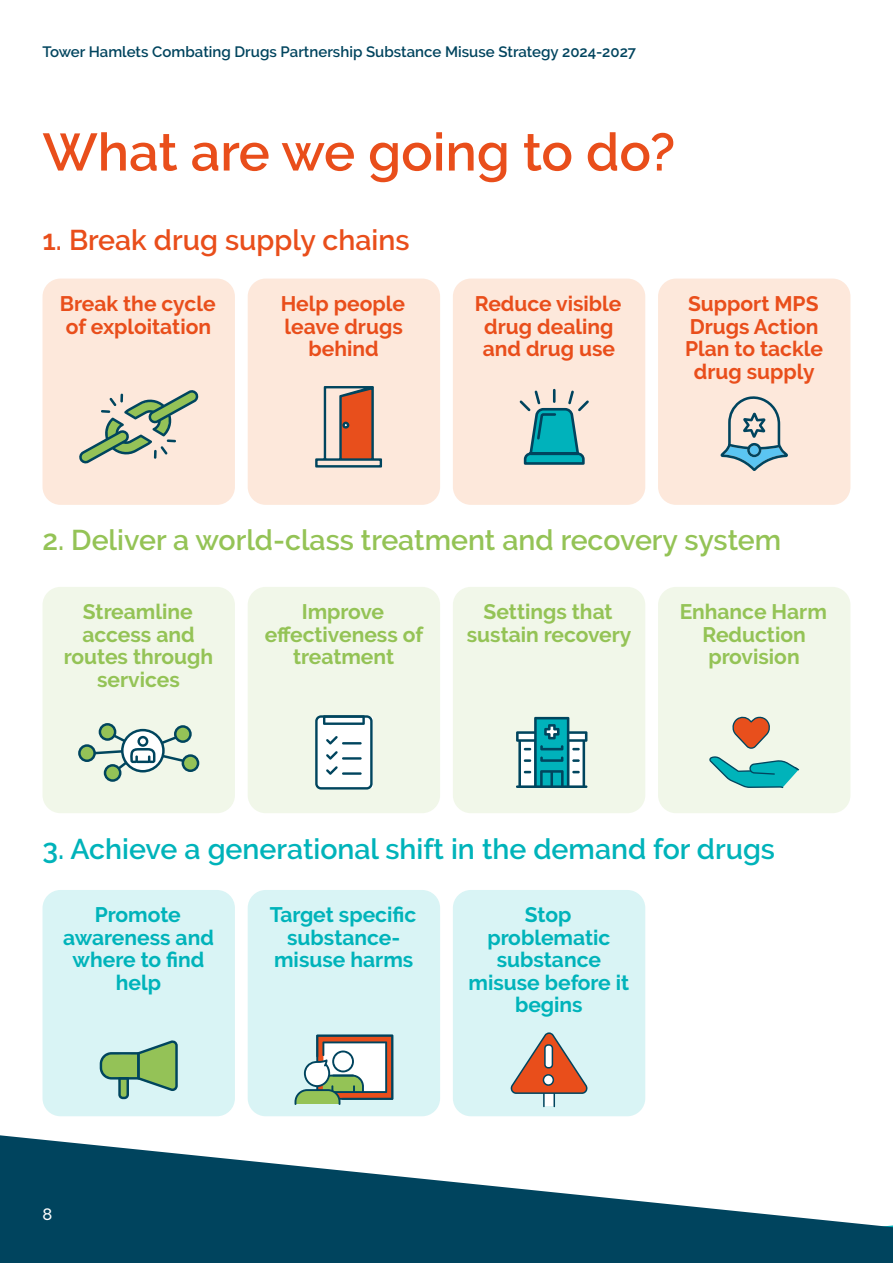
<style>
.page{position:relative;width:893px;height:1263px;background:#fff}
.page>*{position:absolute;margin:0;border:0;box-sizing:border-box;transform-origin:0 0}
.t1{font:600 52.5px "Raleway";color:#e94e1b}
.t2{font:600 28.5px "Raleway";color:#94c356}
.t3{font:600 28.5px "Raleway";color:#00b3ba}
.t4{font:600 28.5px "Raleway";color:#e94e1b}
.t5{font:700 21px/22.5px "Raleway";color:#e94e1b;text-align:center}
.t6{font:700 21px/22.5px "Raleway";color:#94c356;text-align:center}
.t7{font:700 21px/22.5px "Raleway";color:#00b3ba;text-align:center}
.t8{font:500 16.5px "Raleway";color:#fff}
.t9{font:600 15px "Raleway";color:#00445e}
</style>
<div class="page">
<svg style="left:0;top:1116px;width:893px;height:147px;fill:#00445e"></svg>
<div style="left:43px;top:279px;width:192px;height:226px;background:#fde8db;border-radius:18px"></div>
<div style="left:43px;top:587px;width:192px;height:226px;background:#f1f7e9;border-radius:18px"></div>
<div style="left:43px;top:890px;width:192px;height:226px;background:#d9f4f5;border-radius:18px"></div>
<div style="left:248px;top:279px;width:192px;height:226px;background:#fde8db;border-radius:18px"></div>
<div style="left:248px;top:587px;width:192px;height:226px;background:#f1f7e9;border-radius:18px"></div>
<div style="left:248px;top:890px;width:192px;height:226px;background:#d9f4f5;border-radius:18px"></div>
<div style="left:453px;top:279px;width:192px;height:226px;background:#fde8db;border-radius:18px"></div>
<div style="left:453px;top:587px;width:192px;height:226px;background:#f1f7e9;border-radius:18px"></div>
<div style="left:453px;top:890px;width:192px;height:226px;background:#d9f4f5;border-radius:18px"></div>
<div style="left:658px;top:279px;width:192px;height:226px;background:#fde8db;border-radius:18px"></div>
<div style="left:658px;top:587px;width:192px;height:226px;background:#f1f7e9;border-radius:18px"></div>
<svg style="left:100px;top:1040px;width:78px;height:59px"></svg>
<svg style="left:294px;top:1035px;width:99px;height:70px"></svg>
<svg style="left:510px;top:1032px;width:78px;height:75px"></svg>
<svg style="left:516px;top:717px;width:71px;height:71px;background:#60acb5"></svg>
<svg style="left:78px;top:723px;width:121px;height:59px"></svg>
<svg style="left:709px;top:756px;width:91px;height:33px"></svg>
<svg style="left:732px;top:716px;width:38px;height:33px"></svg>
<svg style="left:315px;top:715px;width:58px;height:74px;background:#ccd9de"></svg>
<hr style="left:342px;top:742px;width:20px;height:2px;background:#00455e">
<hr style="left:342px;top:757px;width:20px;height:3px;background:#00455e">
<hr style="left:342px;top:772px;width:20px;height:3px;background:#00455e">
<svg style="left:519px;top:388px;width:70px;height:77px"></svg>
<svg style="left:79px;top:390px;width:120px;height:74px"></svg>
<svg style="left:315px;top:386px;width:68px;height:82px"></svg>
<svg style="left:720px;top:396px;width:68px;height:75px"></svg>
<p class="t9" style="left:43px;top:43px;width:595px">Tower Hamlets Combating Drugs Partnership Substance Misuse Strategy 2024-2027</p>
<h1 class="t1" style="left:43px;top:122px;width:634px">What are we going to do?</h1>
<h2 class="t4" style="left:43px;top:224px;width:368px">1. Break drug supply chains</h2>
<p class="t5" style="left:60px;top:292px;width:157px;text-align:left">Break the cycle of exploitation</p>
<p class="t5" style="left:281px;top:292px;width:126px">Help people leave drugs behind</p>
<p class="t5" style="left:475px;top:292px;width:148px">Reduce visible drug dealing and drug use</p>
<p class="t5" style="left:685px;top:292px;width:139px">Support MPS<br>Drugs Action<br>Plan to tackle drug supply</p>
<h2 class="t2" style="left:43px;top:523px;width:740px">2. Deliver a world-class treatment and recovery system</h2>
<p class="t6" style="left:64px;top:601px;width:151px">Streamline access and routes through services</p>
<p class="t6" style="left:265px;top:601px;width:160px">Improve effectiveness of treatment</p>
<p class="t6" style="left:467px;top:601px;width:166px">Settings that sustain recovery</p>
<p class="t6" style="left:680px;top:601px;width:149px">Enhance Harm<br>Reduction provision</p>
<h2 class="t3" style="left:43px;top:832px;width:734px">3. Achieve a generational shift in the demand for drugs</h2>
<p class="t7" style="left:63px;top:904px;width:152px">Promote awareness and where to find help</p>
<p class="t7" style="left:270px;top:904px;width:148px">Target specific substance&shy;misuse harms</p>
<p class="t7" style="left:468px;top:904px;width:162px">Stop problematic substance misuse before it begins</p>
<p class="t8" style="left:43px;top:1205px;width:11px">8</p>
</div>
